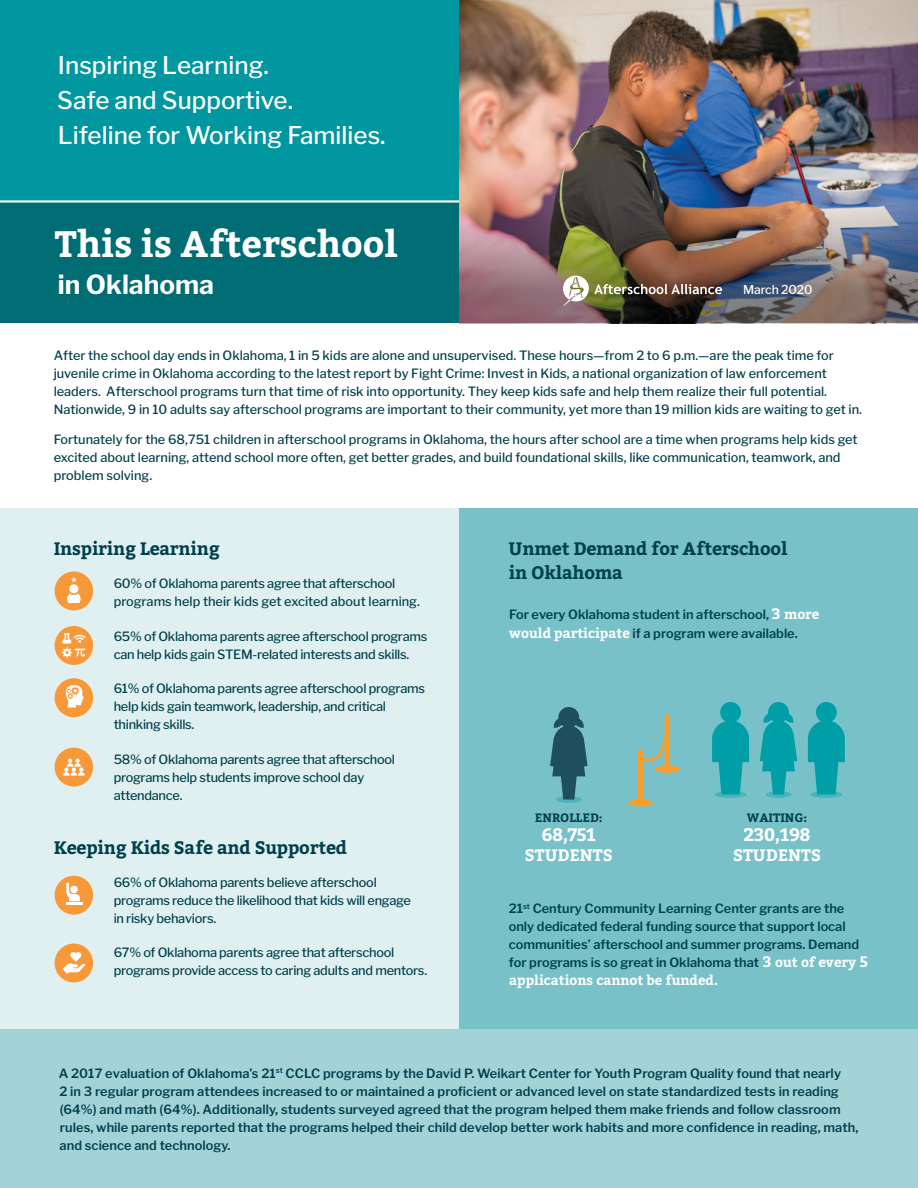
<style>
.page{position:relative;width:918px;height:1188px;background:#fff}
.page>*{position:absolute;margin:0;border:0;box-sizing:border-box;transform-origin:0 0}
.t1{font:700 36.6px "Bitter";color:#fff}
.BODY{font:700 26.25px "Libre Franklin";color:#fff}
.BODY-2{font:500 24.3px/34.8px "Libre Franklin";color:#fff}
.t2{font:700 18px/24px "Bitter";letter-spacing:-.01em;color:#00404d}
.t3{font:700 18px "Bitter";letter-spacing:-.03em;color:#fff}
.t4{font:700 16.5px "Bitter";color:#fff}
.BODY-3{font:700 13.5px "Bitter";color:#fff}
.BODY-4{font:500 12.75px/18px "Libre Franklin";color:#00404d}
.BODY-5{font:600 12.75px/18px "Libre Franklin";letter-spacing:.005em;color:#00404d}
.BODY-6{font:500 12.75px/18px "Libre Franklin";letter-spacing:-.02em;color:#00404d}
.t5{font:700 12.15px "Bitter";color:#00404d}
.Paragraph_Style_1{font:500 12.15px "Libre Franklin";letter-spacing:-.01em;color:#fff}
.s1{font-family:"Bitter";font-weight:700;font-size:15px;color:#fff}
.s2{font-family:"Bitter";font-weight:700;font-size:13.5px;color:#fff}
</style>
<div class="page">
<div style="left:0;top:508px;width:459px;height:560px;background:#e0f0f1"></div>
<div style="left:459px;top:508px;width:459px;height:659px;background:#78c1c9"></div>
<div style="left:0;top:1029px;width:918px;height:159px;background:#a4d3d7"></div>
<div style="left:0;top:0;width:460px;height:261px;background:#0097a0"></div>
<div style="left:55px;top:678px;width:38px;height:39px;background:#f89939;border-radius:50%"></div>
<svg style="left:66px;top:685px;width:18px;height:23px"></svg>
<div style="left:55px;top:572px;width:38px;height:38px;background:#f89939;border-radius:50%"></div>
<svg style="left:67px;top:593px;width:14px;height:10px"></svg>
<svg style="left:71px;top:576px;width:6px;height:6px"></svg>
<div style="left:69px;top:584px;width:9px;height:9px;background:#fff;border-radius:50%"></div>
<div style="left:55px;top:626px;width:38px;height:39px;background:#f89939;border-radius:50%"></div>
<svg style="left:62px;top:633px;width:24px;height:25px"></svg>
<div style="left:55px;top:876px;width:38px;height:39px;background:#f89939;border-radius:50%"></div>
<svg style="left:66px;top:883px;width:17px;height:21px"></svg>
<div style="left:55px;top:748px;width:38px;height:39px;background:#f89939;border-radius:50%"></div>
<svg style="left:63px;top:759px;width:22px;height:17px"></svg>
<div style="left:55px;top:944px;width:38px;height:39px;background:#f89939;border-radius:50%"></div>
<svg style="left:62px;top:952px;width:23px;height:22px"></svg>
<div style="left:0;top:201px;width:460px;height:122px;background:#006d74"></div>
<hr style="left:0;top:200px;width:460px;height:3px;background:#fff">
<img style="left:459px;top:0;width:459px;height:323px">
<img style="left:563px;top:276px;width:159px;height:30px">
<div style="left:556px;top:796px;width:26px;height:7px;background:#4bb3bc;border-radius:50%"></div>
<svg style="left:550px;top:707px;width:38px;height:93px"></svg>
<div style="left:765px;top:791px;width:26px;height:7px;background:#4bb3bc;border-radius:50%"></div>
<svg style="left:760px;top:702px;width:37px;height:93px"></svg>
<div style="left:715px;top:791px;width:32px;height:7px;background:#4bb3bc;border-radius:50%"></div>
<svg style="left:712px;top:702px;width:37px;height:93px"></svg>
<div style="left:810px;top:791px;width:32px;height:7px;background:#4bb3bc;border-radius:50%"></div>
<svg style="left:808px;top:702px;width:37px;height:93px"></svg>
<div style="left:665px;top:714px;width:5px;height:56px;background:#f99d2b;border-radius:2px"></div>
<svg style="left:643px;top:722px;width:22px;height:40px"></svg>
<div style="left:638px;top:750px;width:5px;height:55px;background:#f99d2b;border-radius:2px"></div>
<div style="left:628px;top:799px;width:25px;height:7px;background:#f99d2b;border-radius:50%"></div>
<div style="left:655px;top:766px;width:25px;height:7px;background:#f99d2b;border-radius:50%"></div>
<p class="BODY-2" style="left:57px;top:48px;width:330px">Inspiring Learning.<br>Safe and Supportive.<br>Lifeline for Working Families.</p>
<h1 class="t1" style="left:55px;top:222px;width:344px">This is Afterschool</h1>
<p class="BODY" style="left:58px;top:269px;width:158px">in Oklahoma</p>
<p class="Paragraph_Style_1" style="left:743px;top:283px;width:71px">March 2020</p>
<p class="BODY-4" style="left:54px;top:347px;width:810px">After the school day ends in Oklahoma, 1 in 5 kids are alone and unsupervised. These hours—from 2 to 6 p.m.—are the peak time for juvenile crime in Oklahoma according to the latest report by Fight Crime: Invest in Kids, a national organization of law enforcement leaders. Afterschool programs turn that time of risk into opportunity. They keep kids safe and help them realize their full potential.<br>Nationwide, 9 in 10 adults say afterschool programs are important to their community, yet more than 19 million kids are waiting to get in.</p>
<p class="BODY-4" style="left:54px;top:431px;width:806px">Fortunately for the 68,751 children in afterschool programs in Oklahoma, the hours after school are a time when programs help kids get excited about learning, attend school more often, get better grades, and build foundational skills, like communication, teamwork, and problem solving.</p>
<p class="t2" style="left:54px;top:537px;width:168px">Inspiring Learning</p>
<p class="BODY-4" style="left:114px;top:574px;width:308px">60% of Oklahoma parents agree that afterschool programs help their kids get excited about learning.</p>
<p class="BODY-6" style="left:114px;top:627px;width:315px">65% of Oklahoma parents agree afterschool programs can help kids gain STEM-related interests and skills.</p>
<p class="BODY-6" style="left:114px;top:679px;width:313px">61% of Oklahoma parents agree afterschool programs help kids gain teamwork, leadership, and critical thinking skills.</p>
<p class="BODY-6" style="left:114px;top:750px;width:283px">58% of Oklahoma parents agree that afterschool programs help students improve school day attendance.</p>
<p class="t2" style="left:54px;top:835px;width:295px">Keeping Kids Safe and Supported</p>
<p class="BODY-6" style="left:114px;top:873px;width:299px">66% of Oklahoma parents believe afterschool programs reduce the likelihood that kids will engage in risky behaviors.</p>
<p class="BODY-6" style="left:114px;top:943px;width:315px">67% of Oklahoma parents agree that afterschool programs provide access to caring adults and mentors.</p>
<p class="t2" style="left:508px;top:537px;width:281px">Unmet Demand for Afterschool in Oklahoma</p>
<p class="BODY-5" style="left:509px;top:604px;width:312px;line-height:19.5px">For every Oklahoma student in afterschool, <span class="s1">3</span> <span class="s2">more would participate</span> if a program were available.</p>
<p class="t5" style="left:535px;top:810px;width:69px">ENROLLED:</p>
<p class="t3" style="left:542px;top:824px;width:56px">68,751</p>
<p class="t4" style="left:525px;top:845px;width:89px">STUDENTS</p>
<p class="t5" style="left:747px;top:810px;width:62px">WAITING:</p>
<p class="t3" style="left:743px;top:824px;width:69px">230,198</p>
<p class="t4" style="left:733px;top:845px;width:89px">STUDENTS</p>
<p class="BODY-5" style="left:509px;top:899px;width:361px">21<sup>st</sup> Century Community Learning Center grants are the only dedicated federal funding source that support local communities’ afterschool and summer programs. Demand for programs is so great in Oklahoma that <span class="s1">3</span> <span class="s2">out of every</span> <span class="s1">5</span></p>
<p class="BODY-3" style="left:509px;top:972px;width:210px">applications cannot be funded.</p>
<p class="BODY-5" style="left:59px;top:1064px;width:801px">A 2017 evaluation of Oklahoma’s 21<sup>st</sup> CCLC programs by the David P. Weikart Center for Youth Program Quality found that nearly<br>2 in 3 regular program attendees increased to or maintained a proficient or advanced level on state standardized tests in reading (64%) and math (64%). Additionally, students surveyed agreed that the program helped them make friends and follow classroom rules, while parents reported that the programs helped their child develop better work habits and more confidence in reading, math, and science and technology.</p>
</div>
